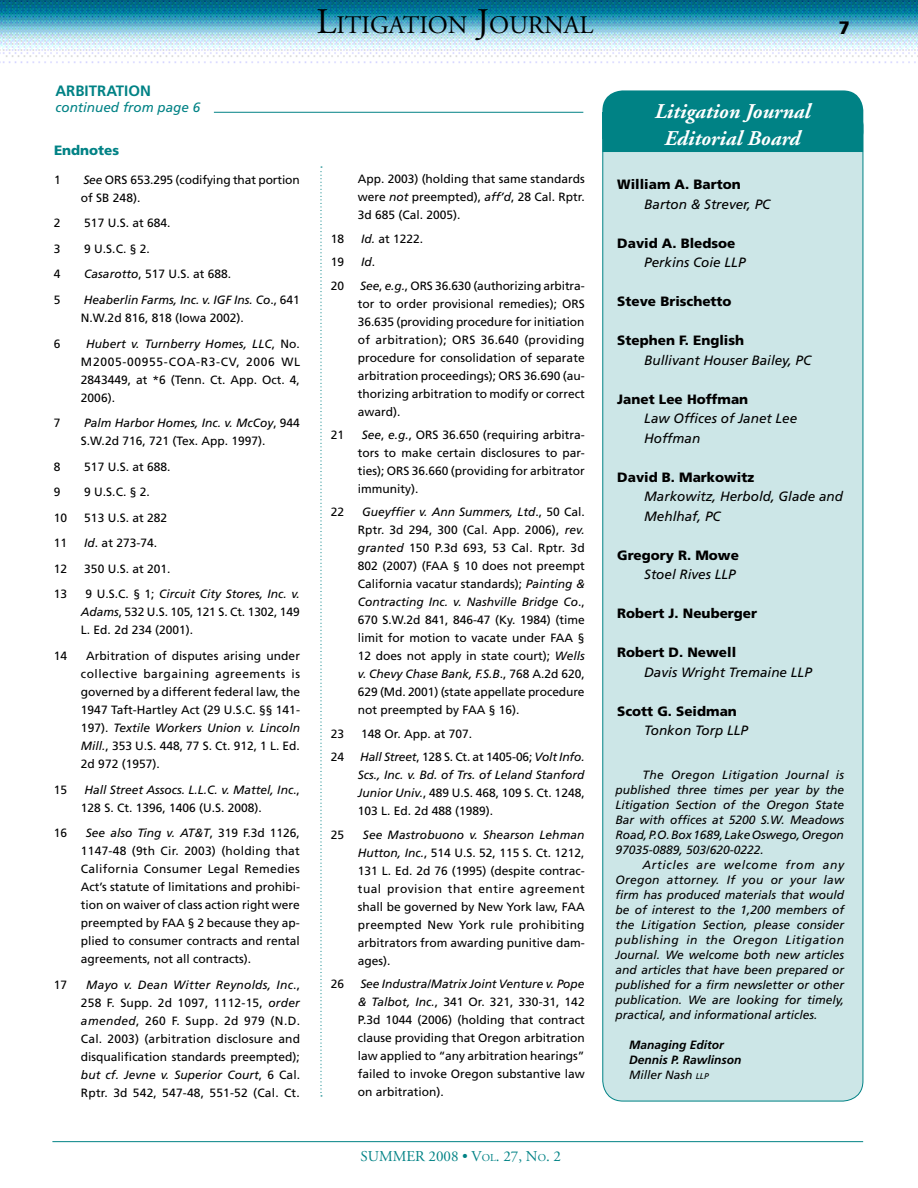
<style>
.page{position:relative;width:918px;height:1188px;background:#fff}
.page>*{position:absolute;margin:0;border:0;box-sizing:border-box;transform-origin:0 0}
.t1{font:25.2px "Adobe Garamond";color:#000}
.t2{font:italic 700 21px/27px "Adobe Garamond";color:#fff;text-align:center}
.t3{font:900 18px "Frutiger";color:#000}
.t4{font:15px "Adobe Garamond";color:#008285}
.t5{font:700 15px "Frutiger";color:#008285}
.t6{font:italic 13.5px/19.5px "Frutiger";color:#000}
.t7{font:900 13.5px "Frutiger";color:#000}
.t8{font:italic 13.5px "Frutiger";color:#008285}
.t9{font:900 13.5px "Frutiger";color:#008285}
.t10{font:12px/18px "Frutiger";color:#000;text-align:justify}
.t11{font:italic 12px/15px "Frutiger";color:#000;text-align:justify}
.t12{font:italic 700 12px/15px "Frutiger";color:#000}
.s1{font-size:36px}
.s2{font-style:italic}
.s3{font-style:normal}
.s4{font-size:10.5px}
.s5{font-weight:400}
.s6{font-weight:400;font-size:8.4px}
</style>
<div class="page">
<img style="left:2px;top:0;width:916px;height:63px">
<hr style="left:52px;top:1141px;width:811px;height:1px;background:#008285">
<img style="left:0;top:0;width:2px;height:63px">
<div style="left:603px;top:105px;width:260px;height:996px;background:#cce6e7;border-radius:20px"></div>
<div style="left:602px;top:90px;width:261px;height:61px;background:#008285;border-radius:20px"></div>
<div style="left:602px;top:130px;width:261px;height:22px;background:#008285"></div>
<hr style="left:214px;top:112px;width:369px;height:1px;background:#008285">
<svg style="left:320px;top:166px;width:2px;height:930px"></svg>
<h1 class="t1" style="left:316px;top:11px;width:278px"><span class="s1">L</span>ITIGATION <span class="s1">J</span>OURNAL</h1>
<p class="t5" style="left:56px;top:82px;width:97px">ARBITRATION</p>
<p class="t8" style="left:56px;top:99px;width:146px">continued from page 6</p>
<p class="t9" style="left:54px;top:142px;width:67px">Endnotes</p>
<p class="t10" style="left:54px;top:170px;width:8px">1</p>
<p class="t10" style="left:81px;top:170px;width:220px"><span class="s2">See</span> ORS 653.295 (codifying that portion of SB 248).</p>
<p class="t10" style="left:54px;top:214px;width:8px">2</p>
<p class="t10" style="left:84px;top:214px;width:88px">517 U.S. at 684.</p>
<p class="t10" style="left:54px;top:240px;width:8px">3</p>
<p class="t10" style="left:84px;top:240px;width:67px">9 U.S.C. § 2.</p>
<p class="t10" style="left:54px;top:265px;width:8px">4</p>
<p class="t10" style="left:84px;top:265px;width:148px"><span class="s2">Casarotto</span>, 517 U.S. at 688.</p>
<p class="t10" style="left:54px;top:291px;width:8px">5</p>
<p class="t11" style="left:81px;top:291px;width:220px;line-height:18px">Heaberlin Farms, Inc. v. IGF Ins. Co<span class="s3">., 641<br>N.W.2d 816, 818 (Iowa 2002).</span></p>
<p class="t10" style="left:54px;top:334px;width:8px">6</p>
<p class="t10" style="left:81px;top:334px;width:221px;text-indent:5px"><span class="s2">Hubert v. Turnberry Homes, LLC</span>, No.<br>M2005-00955-COA-R3-CV, 2006 WL 2843449, at *6 (Tenn. Ct. App. Oct. 4, 2006).</p>
<p class="t10" style="left:54px;top:414px;width:8px">7</p>
<p class="t10" style="left:81px;top:414px;width:220px"><span class="s2">Palm Harbor Homes, Inc. v. McCoy</span>, 944<br>S.W.2d 716, 721 (Tex. App. 1997).</p>
<p class="t10" style="left:54px;top:457px;width:8px">8</p>
<p class="t10" style="left:84px;top:457px;width:88px">517 U.S. at 688.</p>
<p class="t10" style="left:54px;top:483px;width:8px">9</p>
<p class="t10" style="left:84px;top:483px;width:67px">9 U.S.C. § 2.</p>
<p class="t10" style="left:54px;top:509px;width:15px">10</p>
<p class="t10" style="left:84px;top:509px;width:84px">513 U.S. at 282</p>
<p class="t10" style="left:54px;top:534px;width:15px">11</p>
<p class="t10" style="left:84px;top:534px;width:74px"><span class="s2">Id</span>. at 273-74.</p>
<p class="t10" style="left:54px;top:560px;width:15px">12</p>
<p class="t10" style="left:84px;top:560px;width:88px">350 U.S. at 201.</p>
<p class="t10" style="left:54px;top:585px;width:15px">13</p>
<p class="t10" style="left:81px;top:585px;width:220px;text-indent:5px">9 U.S.C. § 1; <span class="s2">Circuit City Stores, Inc. v.<br>Adams</span>, 532 U.S. 105, 121 S. Ct. 1302, 149<br>L. Ed. 2d 234 (2001).</p>
<p class="t10" style="left:54px;top:647px;width:15px">14</p>
<p class="t10" style="left:81px;top:647px;width:221px;text-indent:5px">Arbitration of disputes arising under collective bargaining agreements is governed by a different federal law, the 1947 Taft-Hartley Act (29 U.S.C. §§ 141- 197). <span class="s2">Textile Workers Union v. Lincoln Mill.</span>, 353 U.S. 448, 77 S. Ct. 912, 1 L. Ed.<br>2d 972 (1957).</p>
<p class="t10" style="left:54px;top:780px;width:15px">15</p>
<p class="t11" style="left:81px;top:780px;width:221px;line-height:18px">Hall Street Assocs. L.L.C. v. Mattel, Inc<span class="s3">.,<br>128 S. Ct. 1396, 1406 (U.S. 2008).</span></p>
<p class="t10" style="left:54px;top:824px;width:15px">16</p>
<p class="t10" style="left:81px;top:824px;width:221px;text-indent:5px"><span class="s2">See also Ting v. AT&amp;T</span>, 319 F.3d 1126, 1147-48 (9th Cir. 2003) (holding that California Consumer Legal Remedies Act’s statute of limitations and prohibi&shy;tion on waiver of class action right were preempted by FAA § 2 because they ap&shy;plied to consumer contracts and rental agreements, not all contracts).</p>
<p class="t10" style="left:54px;top:975px;width:15px">17</p>
<p class="t10" style="left:81px;top:975px;width:221px;text-align:center"><span class="s2">Mayo v. Dean Witter Reynolds, Inc</span>., 258 F. Supp. 2d 1097, 1112-15, <span class="s2">order amended</span>, 260 F. Supp. 2d 979 (N.D.<br>Cal. 2003) (arbitration disclosure and disqualification standards preempted); <span class="s2">but cf. Jevne v. Superior Court</span>, 6 Cal.<br>Rptr. 3d 542, 547-48, 551-52 (Cal. Ct.</p>
<p class="t10" style="left:358px;top:170px;width:228px">App. 2003) (holding that same standards were <span class="s2">not</span> preempted), <span class="s2">aff’d</span>, 28 Cal. Rptr.<br>3d 685 (Cal. 2005).</p>
<p class="t10" style="left:331px;top:230px;width:15px">18</p>
<p class="t10" style="left:361px;top:230px;width:64px"><span class="s2">Id.</span> at 1222.</p>
<p class="t10" style="left:331px;top:253px;width:15px">19</p>
<p class="t11" style="left:361px;top:255px;width:16px">Id<span class="s3">.</span></p>
<p class="t10" style="left:331px;top:276px;width:15px">20</p>
<p class="t10" style="left:358px;top:276px;width:228px"><span class="s2">See</span>, <span class="s2">e.g.</span>, ORS 36.630 (authorizing arbitra&shy;tor to order provisional remedies); ORS 36.635 (providing procedure for initiation of arbitration); ORS 36.640 (providing procedure for consolidation of separate arbitration proceedings); ORS 36.690 (au&shy;thorizing arbitration to modify or correct award).</p>
<p class="t10" style="left:331px;top:426px;width:15px">21</p>
<p class="t10" style="left:358px;top:426px;width:228px;text-indent:4px"><span class="s2">See</span>, <span class="s2">e.g.</span>, ORS 36.650 (requiring arbitra&shy;tors to make certain disclosures to par&shy;ties); ORS 36.660 (providing for arbitrator immunity).</p>
<p class="t10" style="left:331px;top:503px;width:15px">22</p>
<p class="t10" style="left:358px;top:503px;width:228px;text-indent:4px"><span class="s2">Gueyffier v. Ann Summers, Ltd</span>., 50 Cal.<br>Rptr. 3d 294, 300 (Cal. App. 2006), <span class="s2">rev. granted</span> 150 P.3d 693, 53 Cal. Rptr. 3d 802 (2007) (FAA § 10 does not preempt California vacatur standards); <span class="s2">Painting &amp; Contracting Inc. v. Nashville Bridge Co</span>., 670 S.W.2d 841, 846-47 (Ky. 1984) (time limit for motion to vacate under FAA § 12 does not apply in state court); <span class="s2">Wells v. Chevy Chase Bank, F.S.B</span>., 768 A.2d 620, 629 (Md. 2001) (state appellate procedure not preempted by FAA § 16).</p>
<p class="t10" style="left:331px;top:725px;width:15px">23</p>
<p class="t10" style="left:361px;top:725px;width:112px">148 Or. App. at 707.</p>
<p class="t10" style="left:331px;top:748px;width:15px">24</p>
<p class="t11" style="left:358px;top:748px;width:228px;line-height:18px">Hall Street<span class="s3">, 128 S. Ct. at 1405-06;</span> Volt Info.<br>Scs., Inc. v. Bd. of Trs. of Leland Stanford Junior Univ.<span class="s3">, 489 U.S. 468, 109 S. Ct. 1248, 103 L. Ed. 2d 488 (1989).</span></p>
<p class="t10" style="left:331px;top:825px;width:15px">25</p>
<p class="t10" style="left:358px;top:825px;width:228px;text-indent:5px"><span class="s2">See Mastrobuono v. Shearson Lehman Hutton, Inc.</span>, 514 U.S. 52, 115 S. Ct. 1212, 131 L. Ed. 2d 76 (1995) (despite contrac&shy;tual provision that entire agreement shall be governed by New York law, FAA preempted New York rule prohibiting arbitrators from awarding punitive dam&shy;ages).</p>
<p class="t10" style="left:331px;top:975px;width:15px">26</p>
<p class="t10" style="left:358px;top:975px;width:228px"><span class="s2">See Industra/Matrix Joint Venture v. Pope &amp; Talbot, Inc.</span>, 341 Or. 321, 330-31, 142<br>P.3d 1044 (2006) (holding that contract clause providing that Oregon arbitration law applied to “any arbitration hearings” failed to invoke Oregon substantive law on arbitration).</p>
<p class="t4" style="left:360px;top:1148px;width:202px">SUMMER 2008 • V<span class="s4">OL</span>. 27, N<span class="s4">O</span>. 2</p>
<h2 class="t2" style="left:655px;top:98px;width:157px">Litigation Journal<br>Editorial Board</h2>
<h3 class="t3" style="left:839px;top:17px;width:13px">7</h3>
<p class="t7" style="left:617px;top:176px;width:125px">William A. Barton</p>
<p class="t6" style="left:644px;top:194px;width:128px">Barton &amp; Strever, PC</p>
<p class="t7" style="left:617px;top:235px;width:120px">David A. Bledsoe</p>
<p class="t6" style="left:644px;top:253px;width:103px">Perkins Coie LLP</p>
<p class="t7" style="left:617px;top:293px;width:116px">Steve Brischetto</p>
<p class="t7" style="left:617px;top:332px;width:128px">Stephen F. English</p>
<p class="t6" style="left:644px;top:350px;width:169px">Bullivant Houser Bailey, PC</p>
<p class="t7" style="left:617px;top:391px;width:133px">Janet Lee Hoffman</p>
<p class="t6" style="left:644px;top:409px;width:155px">Law Offices of Janet Lee<br>Hoffman</p>
<p class="t7" style="left:617px;top:469px;width:138px">David B. Markowitz</p>
<p class="t6" style="left:644px;top:487px;width:200px">Markowitz, Herbold, Glade and<br>Mehlhaf, PC</p>
<p class="t7" style="left:617px;top:547px;width:123px">Gregory R. Mowe</p>
<p class="t6" style="left:644px;top:565px;width:93px">Stoel Rives LLP</p>
<p class="t7" style="left:617px;top:605px;width:141px">Robert J. Neuberger</p>
<p class="t7" style="left:617px;top:644px;width:120px">Robert D. Newell</p>
<p class="t6" style="left:644px;top:662px;width:169px">Davis Wright Tremaine LLP</p>
<p class="t7" style="left:617px;top:703px;width:121px">Scott G. Seidman</p>
<p class="t6" style="left:644px;top:721px;width:105px">Tonkon Torp LLP</p>
<p class="t11" style="left:616px;top:767px;width:230px;text-indent:27px">The Oregon Litigation Journal is published three times per year by the Litigation Section of the Oregon State Bar with offices at 5200 S.W. Meadows Road, P.O. Box 1689, Lake Oswego, Oregon 97035-0889, 503/620-0222.</p>
<p class="t11" style="left:616px;top:857px;width:230px;text-indent:27px">Articles are welcome from any Oregon attorney. If you or your law firm has produced materials that would be of interest to the 1,200 members of the Litigation Section, please consider publishing in the Oregon Litigation Journal. We welcome both new articles and articles that have been prepared or published for a firm newsletter or other publication. We are looking for timely, practical, and informational articles.</p>
<p class="t12" style="left:629px;top:1037px;width:114px">Managing Editor<br>Dennis P. Rawlinson<br><span class="s5">Miller Nash</span> <span class="s6">llp</span></p>
</div>
